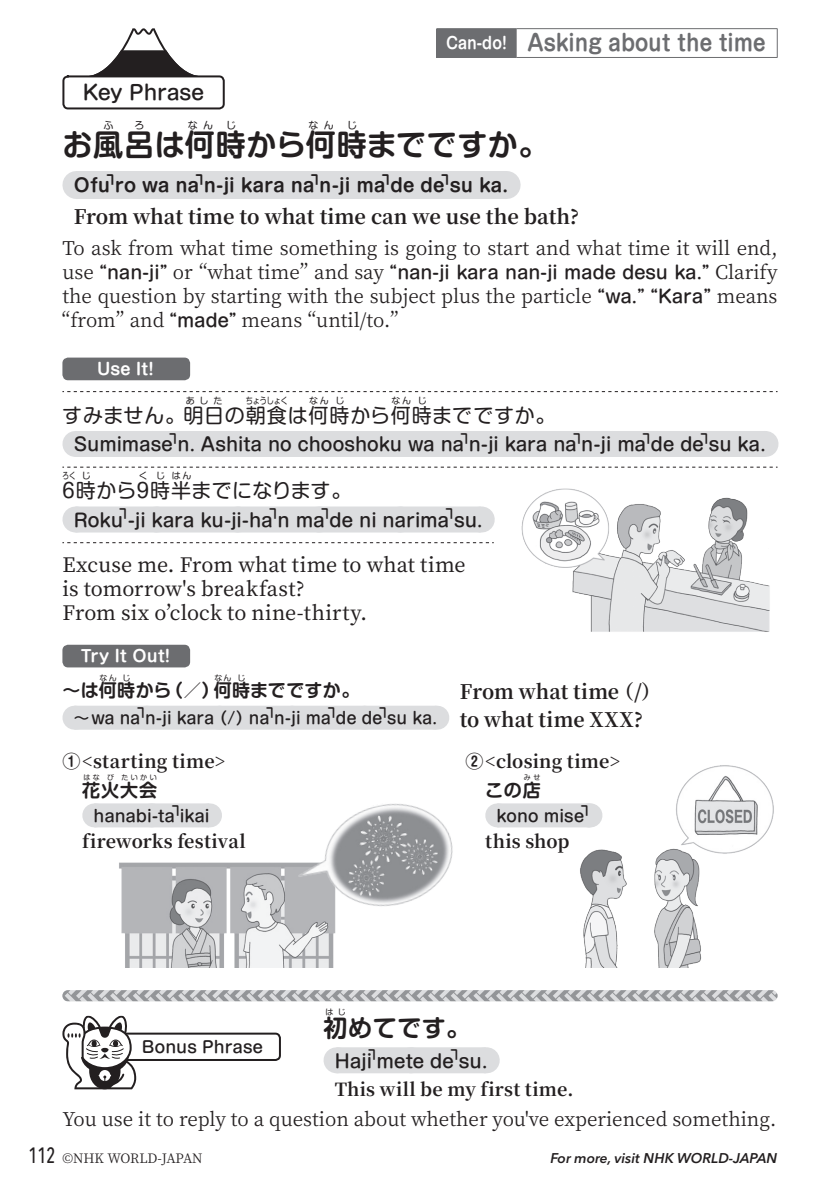
<style>
.page{position:relative;width:840px;height:1191px;background:#fff}
.page>*{position:absolute;margin:0;border:0;box-sizing:border-box;transform-origin:0 0}
.t1{font:700 30px "Shin M Go Pr 6 De";letter-spacing:.02em;color:#231f20}
.t2{font:700 24px "Shin M Go Pr 6 De";letter-spacing:.025em;color:#231f20}
.t3{font:700 22px "Shin M Go Pr 6 De";color:#6c6d70;scale:.9 1}
.t4{font:500 20px/24px "Noto Serif CJ Kjp";color:#231f20}
.t5{font:700 20px/28px "Noto Serif CJ Kjp";color:#231f20}
.t6{font:20px "Shin M Go Pr 6";letter-spacing:.03em;color:#231f20}
.t7{font:500 20px "Shin M Go Pr 6";letter-spacing:-.01em;color:#231f20}
.t8{font:19px/24px "Noto Serif CJ Kjp";color:#231f20}
.t9{font:500 18px "Shin M Go Pr 6";color:#231f20}
.t10{font:700 18px "Noto Serif CJ Kjp";letter-spacing:.015em;color:#231f20}
.t11{font:700 18px "Shin M Go Pr 6 De";letter-spacing:.005em;color:#231f20}
.t12{font:500 17.6px "Shin M Go Pr 6";color:#231f20}
.t13{font:500 16px "Shin M Go Pr 6";letter-spacing:.005em;color:#231f20}
.t14{font:700 16px "Shin M Go Pr 6 De";letter-spacing:.01em;color:#fff}
.t15{font:italic 600 14px "Avenir Next LT Pro";color:#231f20}
.t16{font:500 14px "Shin M Go Pr 6";color:#231f20}
.t17{font:700 14px "Shin M Go Pr 6 De";color:#231f20}
.t18{font:13px "Noto Serif CJ Kjp";letter-spacing:-.015em;color:#231f20}
.t19{font:10px "Shin M Go Pr 6";color:#231f20}
.t20{font:9px "Shin M Go Pro";color:#231f20}
.t21{font:9px "Shin M Go Pro";color:#231f20;scale:.78 1}
.t22{font:9px "Shin M Go Pro";color:#231f20;scale:.73 1}
.t23{font:8px "Shin M Go Pr 6";color:#231f20}
.t24{font:7px "Shin M Go Pr 6";letter-spacing:.35em;color:#231f20}
.s1{font-size:16px;color:#fff}
.s2{font-family:"Noto Serif CJ Kjp";font-weight:400;font-size:19px}
.s3{font-family:"Shin M Go Pr 6";font-weight:500;font-size:17.6px}
.s4{font-family:"Shin M Go Pr 6 De"}
.s5{font-family:"Avenir Next LT Pro";font-weight:500;font-stretch:condensed;font-size:22px}
</style>
<div class="page">
<svg style="left:93px;top:28px;width:101px;height:47px"></svg>
<div style="left:62px;top:75px;width:163px;height:34px;border:2px solid #231f20;border-radius:5px"></div>
<div style="left:76px;top:171px;width:429px;height:28px;background:#dcdddf"></div>
<svg style="left:505px;top:171px;width:1px;height:28px"></svg>
<svg style="left:62px;top:391px;width:715px;height:1px"></svg>
<svg style="left:62px;top:467px;width:715px;height:1px"></svg>
<svg style="left:62px;top:542px;width:431px;height:1px"></svg>
<div style="left:62px;top:357px;width:128px;height:23px;background:#6c6d70;border-radius:6px"></div>
<div style="left:75px;top:431px;width:689px;height:26px;background:#dcdddf"></div>
<svg style="left:764px;top:431px;width:1px;height:26px"></svg>
<div style="left:75px;top:506px;width:405px;height:26px;background:#dcdddf"></div>
<svg style="left:158px;top:506px;width:282px;height:1px"></svg>
<svg style="left:480px;top:506px;width:1px;height:26px"></svg>
<img style="left:521px;top:488px;width:249px;height:144px">
<div style="left:62px;top:645px;width:128px;height:22px;background:#6c6d70;border-radius:6px"></div>
<div style="left:74px;top:705px;width:362px;height:24px;background:#dcdddf"></div>
<svg style="left:147px;top:705px;width:253px;height:1px"></svg>
<svg style="left:436px;top:705px;width:1px;height:24px"></svg>
<div style="left:94px;top:803px;width:115px;height:24px;background:#dcdddf"></div>
<svg style="left:155px;top:803px;width:25px;height:1px"></svg>
<svg style="left:209px;top:803px;width:1px;height:24px"></svg>
<div style="left:497px;top:803px;width:92px;height:24px;background:#dcdddf"></div>
<svg style="left:543px;top:803px;width:47px;height:24px"></svg>
<img style="left:119px;top:862px;width:217px;height:105px">
<img style="left:286px;top:803px;width:167px;height:122px">
<img style="left:580px;top:848px;width:121px;height:119px">
<img style="left:674px;top:765px;width:100px;height:90px">
<svg style="left:62px;top:990px;width:715px;height:11px;background:#b5b7ba"></svg>
<div style="left:108px;top:1032px;width:173px;height:29px;border:2px solid #231f20;border-radius:5px"></div>
<svg style="left:62px;top:1015px;width:74px;height:74px"></svg>
<div style="left:91px;top:1040px;width:6px;height:7px;background:#231f20;border-radius:50%"></div>
<div style="left:336px;top:1047px;width:149px;height:26px;background:#dcdddf"></div>
<svg style="left:485px;top:1047px;width:1px;height:26px"></svg>
<div style="left:436px;top:29px;width:80px;height:28px;background:#6c6d70"></div>
<hr style="left:436px;top:28px;width:80px;height:1px;background:#6c6d70">
<hr style="left:516px;top:28px;width:261px;height:1px;background:#6c6d70">
<svg style="left:776px;top:29px;width:1px;height:28px"></svg>
<hr style="left:436px;top:57px;width:80px;height:1px;background:#6c6d70">
<hr style="left:516px;top:57px;width:261px;height:1px;background:#6c6d70">
<p class="t3" style="left:446px;top:25px;width:356px"><span class="s1">Can-do!</span> Asking about the time</p>
<p class="t7" style="left:83px;top:76px;width:123px">Key Phrase</p>
<h1 class="t1" style="left:62px;top:120px;width:487px">お風呂は何時から何時までですか。</h1>
<p class="t19" style="left:103px;top:117px;width:11px">ふ</p>
<p class="t19" style="left:134px;top:117px;width:11px">ろ</p>
<p class="t19" style="left:187px;top:117px;width:27px">なん</p>
<p class="t19" style="left:226px;top:117px;width:11px">じ</p>
<p class="t19" style="left:308px;top:117px;width:27px">なん</p>
<p class="t19" style="left:347px;top:117px;width:11px">じ</p>
<p class="t17" style="left:105px;top:166px;width:15px">⎤</p>
<p class="t17" style="left:194px;top:166px;width:15px">⎤</p>
<p class="t17" style="left:310px;top:166px;width:15px">⎤</p>
<p class="t17" style="left:380px;top:166px;width:15px">⎤</p>
<p class="t17" style="left:440px;top:166px;width:15px">⎤</p>
<p class="t5" style="left:74px;top:203px;width:507px">From what time to what time can we use the bath?</p>
<p class="t8" style="left:62px;top:236px;width:716px">To ask from what time something is going to start and what time it will end,</p>
<p class="t12" style="left:62px;top:258px;width:716px"><span class="s2">use</span> “nan-ji” <span class="s2">or “what time” and say</span> “nan-ji kara nan-ji made desu ka.” <span class="s2">Clarify</span></p>
<p class="t8" style="left:61px;top:284px;width:717px">the question by starting with the subject plus the particle <span class="s3">“wa.” “Kara”</span> means “from” and <span class="s3">“made”</span> means “until/to.”</p>
<p class="t14" style="left:97px;top:356px;width:58px">Use It!</p>
<p class="t6" style="left:62px;top:399px;width:494px">すみません。明日の朝食は何時から何時までですか。</p>
<p class="t11" style="left:74px;top:171px;width:436px">Ofu ro wa na n-ji kara na n-ji ma de de su ka.</p>
<p class="t20" style="left:186px;top:393px;width:38px">あした</p>
<p class="t21" style="left:246px;top:393px;width:55px">ちょうしょく</p>
<p class="t20" style="left:309px;top:393px;width:21px">なん</p>
<p class="t20" style="left:335px;top:393px;width:10px">じ</p>
<p class="t20" style="left:391px;top:393px;width:21px">なん</p>
<p class="t20" style="left:417px;top:393px;width:10px">じ</p>
<p class="t9" style="left:74px;top:430px;width:693px">Sumimase n. Ashita no chooshoku wa na n-ji kara na n-ji ma de de su ka.</p>
<p class="t16" style="left:168px;top:425px;width:15px">⎤</p>
<p class="t16" style="left:459px;top:425px;width:15px">⎤</p>
<p class="t16" style="left:572px;top:425px;width:15px">⎤</p>
<p class="t16" style="left:641px;top:425px;width:15px">⎤</p>
<p class="t16" style="left:699px;top:425px;width:15px">⎤</p>
<p class="t6" style="left:62px;top:474px;width:290px">6時から9時半までになります。</p>
<p class="t22" style="left:62px;top:469px;width:20px">ろく</p>
<p class="t20" style="left:82px;top:469px;width:10px">じ</p>
<p class="t20" style="left:139px;top:469px;width:10px">く</p>
<p class="t20" style="left:156px;top:469px;width:10px">じ</p>
<p class="t20" style="left:172px;top:469px;width:21px">はん</p>
<p class="t9" style="left:74px;top:505px;width:410px">Roku -ji kara ku-ji-ha n ma de ni narima su.</p>
<p class="t16" style="left:118px;top:501px;width:16px">⎤</p>
<p class="t16" style="left:268px;top:501px;width:15px">⎤</p>
<p class="t16" style="left:320px;top:501px;width:15px">⎤</p>
<p class="t16" style="left:444px;top:501px;width:15px">⎤</p>
<p class="t4" style="left:62px;top:553px;width:404px">Excuse me. From what time to what time is tomorrow's breakfast?<br>From six o’clock to nine-thirty.</p>
<p class="t14" style="left:81px;top:643px;width:91px">Try It Out!</p>
<p class="t11" style="left:62px;top:675px;width:298px">～は何時から（／）何時までですか。</p>
<p class="t23" style="left:99px;top:671px;width:19px">なん</p>
<p class="t23" style="left:122px;top:671px;width:10px">じ</p>
<p class="t23" style="left:214px;top:671px;width:19px">なん</p>
<p class="t23" style="left:237px;top:671px;width:9px">じ</p>
<p class="t13" style="left:74px;top:705px;width:364px">～wa na n-ji kara （/）na n-ji ma de de su ka.</p>
<p class="t5" style="left:459px;top:678px;width:202px">From what time （/）to what time XXX?</p>
<p class="t16" style="left:136px;top:699px;width:15px">⎤</p>
<p class="t16" style="left:265px;top:699px;width:15px">⎤</p>
<p class="t16" style="left:326px;top:699px;width:15px">⎤</p>
<p class="t16" style="left:378px;top:699px;width:15px">⎤</p>
<p class="t10" style="left:62px;top:751px;width:164px"><span class="s4">①</span>&lt;starting time&gt;</p>
<p class="t11" style="left:82px;top:775px;width:76px">花火大会</p>
<p class="t24" style="left:83px;top:772px;width:18px">はな</p>
<p class="t24" style="left:107px;top:772px;width:8px">び</p>
<p class="t24" style="left:121px;top:772px;width:37px">たいかい</p>
<p class="t13" style="left:94px;top:803px;width:117px">hanabi-ta ikai</p>
<p class="t16" style="left:171px;top:797px;width:15px">⎤</p>
<p class="t10" style="left:82px;top:831px;width:165px">fireworks festival</p>
<p class="t10" style="left:465px;top:751px;width:156px"><span class="s4">②</span>&lt;closing time&gt;</p>
<p class="t11" style="left:485px;top:775px;width:57px">この店</p>
<p class="t24" style="left:523px;top:772px;width:18px">みせ</p>
<p class="t13" style="left:496px;top:803px;width:89px">kono mise</p>
<p class="t16" style="left:579px;top:797px;width:15px">⎤</p>
<p class="t10" style="left:485px;top:831px;width:86px">this shop</p>
<p class="t23" style="left:325px;top:1005px;width:22px">はじ</p>
<p class="t9" style="left:334px;top:1046px;width:154px">Haji mete de su.</p>
<p class="t2" style="left:323px;top:1007px;width:148px">初めてです。</p>
<p class="t13" style="left:142px;top:1033px;width:122px">Bonus Phrase</p>
<p class="t16" style="left:367px;top:1041px;width:15px">⎤</p>
<p class="t16" style="left:449px;top:1041px;width:15px">⎤</p>
<p class="t10" style="left:334px;top:1079px;width:240px">This will be my first time.</p>
<p class="t8" style="left:62px;top:1107px;width:715px">You use it to reply to a question about whether you've experienced something.</p>
<p class="t18" style="left:28px;top:1150px;width:176px"><span class="s5">112</span> ©NHK WORLD-JAPAN</p>
<p class="t15" style="left:550px;top:1149px;width:228px">For more, visit NHK WORLD-JAPAN</p>
</div>
